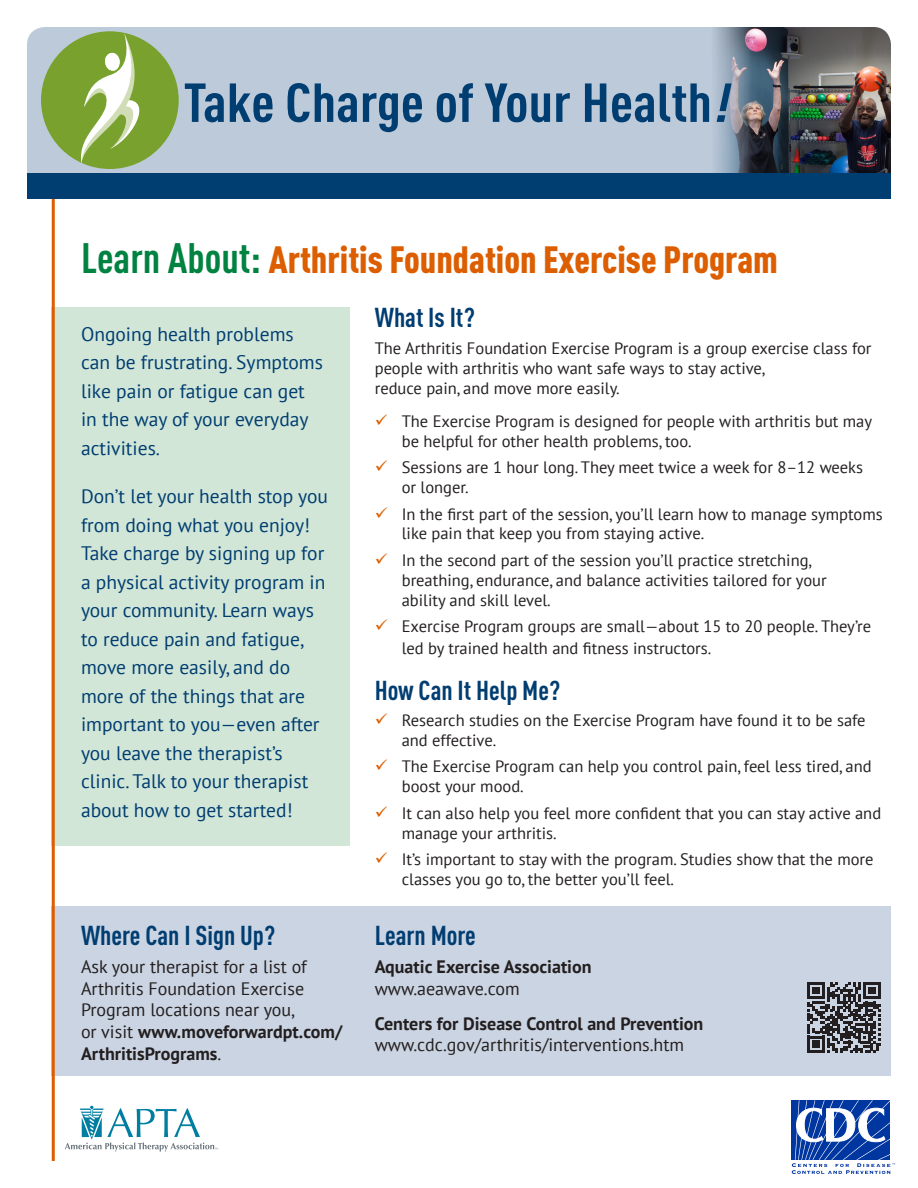
<style>
.page{position:relative;width:918px;height:1188px;background:#fff}
.page>*{position:absolute;margin:0;border:0;box-sizing:border-box;transform-origin:0 0}
.t1{font:700 54px "DIN Cond";color:#003d71;scale:1.09 1}
.HEADING_1{font:37.5px "DIN Cond Black Alternate";color:#dc5e00}
.HEADING_2{font:700 27px "DIN Cond";color:#003d71}
.INTRO_BODY{font:19.5px/28.5px "PT Sans";color:#003d71}
.BODY{font:18px/21.6px "PT Sans";color:#231f20}
.BODY-2{font:700 18px/21.6px "PT Sans";color:#231f20}
.BODY-3{font:16.5px/19.8px "PT Sans";color:#231f20}
.s1{font-style:italic}
.s2{font-family:"DIN Cond";font-weight:700;font-size:42px;color:#008240}
.s3{font-weight:700}
.s4{font-weight:400}
</style>
<div class="page">
<div style="left:52px;top:307px;width:298px;height:539px;background:#d1e6d6"></div>
<div style="left:52px;top:906px;width:839px;height:169px;background:#cbd4e2"></div>
<div style="left:27px;top:27px;width:864px;height:172px;background:#bdcada;border-radius:18px"></div>
<img style="left:715px;top:27px;width:176px;height:146px">
<hr style="left:52px;top:190px;width:3px;height:971px;background:#dc5e00">
<div style="left:27px;top:173px;width:864px;height:26px;background:#003d71"></div>
<svg style="left:65px;top:1106px;width:153px;height:46px"></svg>
<div style="left:41px;top:31px;width:138px;height:138px;background:#78a22d;border-radius:50%"></div>
<svg style="left:77px;top:34px;width:85px;height:129px"></svg>
<svg style="left:807px;top:982px;width:74px;height:71px"></svg>
<svg style="left:791px;top:1100px;width:1px;height:73px"></svg>
<svg style="left:792px;top:1100px;width:103px;height:74px"></svg>
<p class="t1" style="left:184px;top:70px;width:512px">Take Charge of Your Health<span class="s1">!</span></p>
<p class="HEADING_1" style="left:81px;top:236px;width:699px"><span class="s2">Learn About:</span> Arthritis Foundation Exercise Program</p>
<p class="HEADING_2" style="left:375px;top:301px;width:102px">What Is It?</p>
<p class="BODY-3" style="left:375px;top:338px;width:498px">The Arthritis Foundation Exercise Program is a group exercise class for people with arthritis who want safe ways to stay active,<br>reduce pain, and move more easily.</p>
<p class="BODY-3" style="left:402px;top:411px;width:472px">The Exercise Program is designed for people with arthritis but may be helpful for other health problems, too.</p>
<p class="BODY-3" style="left:402px;top:457px;width:463px">Sessions are 1 hour long. They meet twice a week for 8–12 weeks or longer.</p>
<p class="BODY-3" style="left:402px;top:503px;width:483px">In the first part of the session, you’ll learn how to manage symptoms like pain that keep you from staying active.</p>
<p class="BODY-3" style="left:402px;top:550px;width:427px">In the second part of the session you’ll practice stretching, breathing, endurance, and balance activities tailored for your ability and skill level.</p>
<p class="BODY-3" style="left:402px;top:615px;width:471px;line-height:21.6px">Exercise Program groups are small—about 15 to 20 people. They’re led by trained health and fitness instructors.</p>
<p class="HEADING_2" style="left:375px;top:673px;width:187px">How Can It Help Me?</p>
<p class="BODY-3" style="left:402px;top:710px;width:465px">Research studies on the Exercise Program have found it to be safe and effective.</p>
<p class="BODY-3" style="left:402px;top:756px;width:471px">The Exercise Program can help you control pain, feel less tired, and boost your mood.</p>
<p class="BODY-3" style="left:402px;top:803px;width:481px">It can also help you feel more confident that you can stay active and manage your arthritis.</p>
<p class="BODY-3" style="left:402px;top:849px;width:473px">It’s important to stay with the program. Studies show that the more classes you go to, the better you’ll feel.</p>
<p class="INTRO_BODY" style="left:81px;top:319px;width:244px">Ongoing health problems can be frustrating. Symptoms like pain or fatigue can get in the way of your everyday activities.</p>
<p class="INTRO_BODY" style="left:81px;top:482px;width:249px">Don’t let your health stop you from doing what you enjoy!<br>Take charge by signing up for a physical activity program in your community. Learn ways to reduce pain and fatigue, move more easily, and do more of the things that are important to you—even after you leave the therapist’s clinic. Talk to your therapist about how to get started!</p>
<p class="HEADING_2" style="left:81px;top:919px;width:196px">Where Can I Sign Up?</p>
<p class="BODY" style="left:81px;top:956px;width:263px">Ask your therapist for a list of<br>Arthritis Foundation Exercise<br>Program locations near you,<br>or visit <span class="s3">www.moveforwardpt.com/<br>ArthritisPrograms</span>.</p>
<p class="HEADING_2" style="left:375px;top:919px;width:103px">Learn More</p>
<p class="BODY-2" style="left:375px;top:956px;width:218px">Aquatic Exercise Association <span class="s4">www.aeawave.com</span></p>
<p class="BODY" style="left:375px;top:1012px;width:330px"><span class="s3">Centers for Disease Control and Prevention </span>www.cdc.gov/arthritis/interventions.htm</p>
</div>
